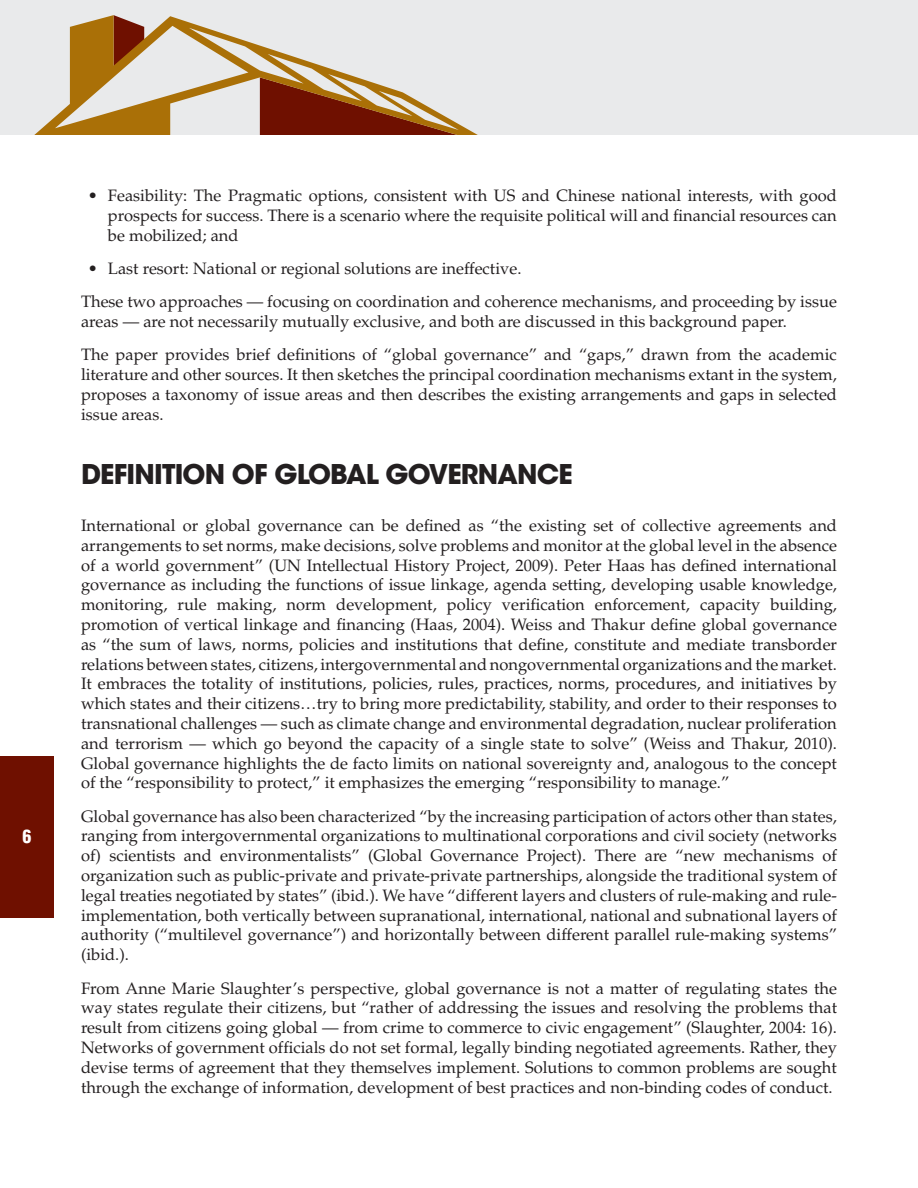
<style>
.page{position:relative;width:918px;height:1188px;background:#fff}
.page>*{position:absolute;margin:0;border:0;box-sizing:border-box;transform-origin:0 0}
.t1{font:700 27px "ITC Avant Garde Std";letter-spacing:-.03em;color:#231f20}
.t2{font:900 condensed 18px "Helvetica LT Std";color:#fff}
.t3{font:16.5px/19.8px "Palatino LT Std";color:#231f20;text-align:justify}
</style>
<div class="page">
<div style="left:0;top:0;width:918px;height:135px;background:#e9eaeb"></div>
<svg style="left:34px;top:15px;width:444px;height:120px"></svg>
<div style="left:0;top:756px;width:54px;height:162px;background:#6f1000"></div>
<p class="t2" style="left:22px;top:825px;width:10px">6</p>
<p class="t3" style="left:108px;top:186px;width:730px;text-indent:-20px">• Feasibility: The Pragmatic options, consistent with US and Chinese national interests, with good prospects for success. There is a scenario where the requisite political will and financial resources can be mobilized; and</p>
<p class="t3" style="left:81px;top:252px;width:757px;line-height:33.3px;text-indent:7px">• Last resort: National or regional solutions are ineffective.<br>These two approaches — focusing on coordination and coherence mechanisms, and proceeding by issue</p>
<p class="t3" style="left:81px;top:305px;width:757px;line-height:33.3px">areas — are not necessarily mutually exclusive, and both are discussed in this background paper.<br>The paper provides brief definitions of “global governance” and “gaps,” drawn from the academic</p>
<p class="t3" style="left:81px;top:365px;width:757px">literature and other sources. It then sketches the principal coordination mechanisms extant in the system, proposes a taxonomy of issue areas and then describes the existing arrangements and gaps in selected issue areas.</p>
<h1 class="t1" style="left:81px;top:457px;width:493px">DEFINITION OF GLOBAL GOVERNANCE</h1>
<p class="t3" style="left:81px;top:516px;width:758px">International or global governance can be defined as “the existing set of collective agreements and arrangements to set norms, make decisions, solve problems and monitor at the global level in the absence of a world government” (UN Intellectual History Project, 2009). Peter Haas has defined international governance as including the functions of issue linkage, agenda setting, developing usable knowledge, monitoring, rule making, norm development, policy verification enforcement, capacity building, promotion of vertical linkage and financing (Haas, 2004). Weiss and Thakur define global governance as “the sum of laws, norms, policies and institutions that define, constitute and mediate transborder relations between states, citizens, intergovernmental and nongovernmental organizations and the market.<br>It embraces the totality of institutions, policies, rules, practices, norms, procedures, and initiatives by which states and their citizens…try to bring more predictability, stability, and order to their responses to transnational challenges — such as climate change and environmental degradation, nuclear proliferation and terrorism — which go beyond the capacity of a single state to solve” (Weiss and Thakur, 2010).<br>Global governance highlights the de facto limits on national sovereignty and, analogous to the concept of the “responsibility to protect,” it emphasizes the emerging “responsibility to manage.”</p>
<p class="t3" style="left:81px;top:806px;width:758px">Global governance has also been characterized “by the increasing participation of actors other than states, ranging from intergovernmental organizations to multinational corporations and civil society (networks of) scientists and environmentalists” (Global Governance Project). There are “new mechanisms of organization such as public-private and private-private partnerships, alongside the traditional system of legal treaties negotiated by states” (ibid.). We have “different layers and clusters of rule-making and rule&shy;implementation, both vertically between supranational, international, national and subnational layers of authority (“multilevel governance”) and horizontally between different parallel rule-making systems” (ibid.).</p>
<p class="t3" style="left:81px;top:978px;width:758px">From Anne Marie Slaughter’s perspective, global governance is not a matter of regulating states the way states regulate their citizens, but “rather of addressing the issues and resolving the problems that result from citizens going global — from crime to commerce to civic engagement” (Slaughter, 2004: 16).<br>Networks of government officials do not set formal, legally binding negotiated agreements. Rather, they devise terms of agreement that they themselves implement. Solutions to common problems are sought through the exchange of information, development of best practices and non-binding codes of conduct.</p>
</div>
